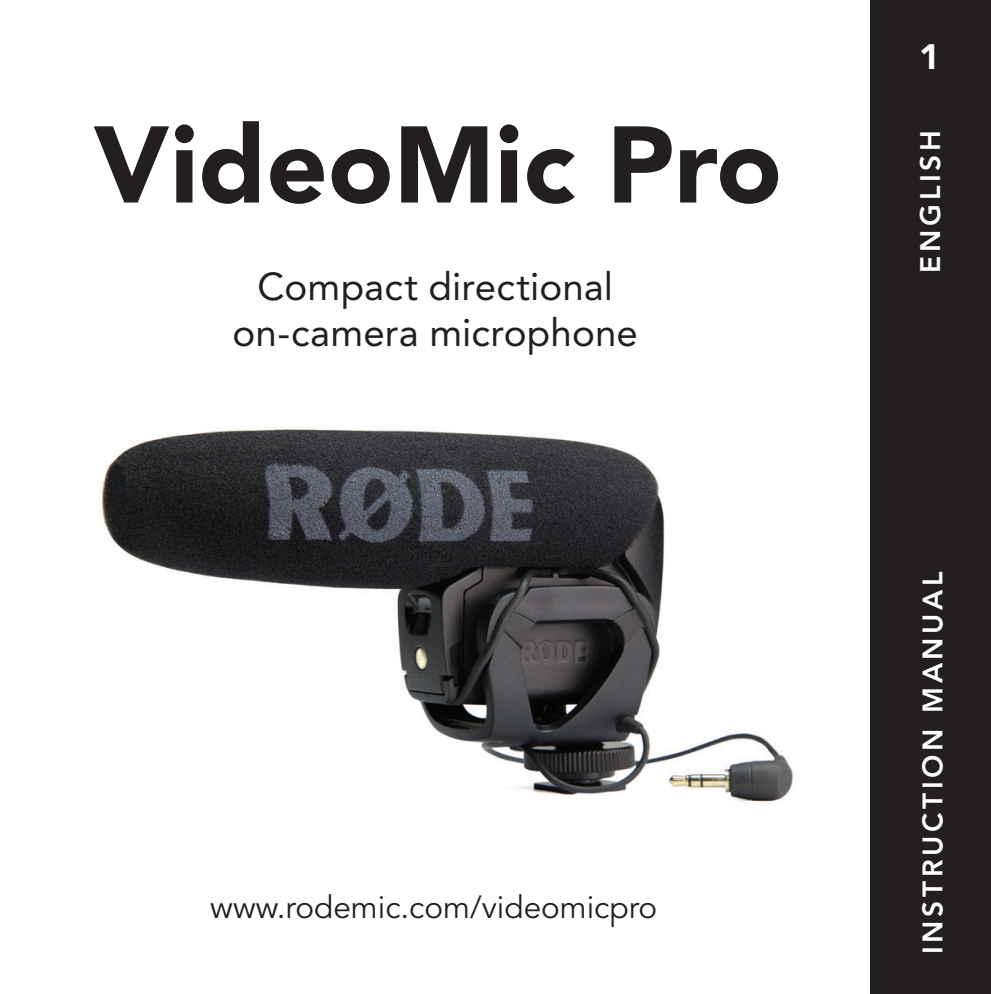
<style>
.page{position:relative;width:991px;height:994px;background:#fff}
.page>*{position:absolute;margin:0;border:0;box-sizing:border-box;transform-origin:0 0}
.t1{font:900 107.45px "Avenir";color:#231f20}
.t2{font:38.5px/46.2px "Avenir";letter-spacing:.005em;color:#231f20;text-align:center}
.t3{font:900 35px "Avenir";color:#fff}
.t4{font:31.5px "Avenir";color:#231f20}
.t5{font:800 28px "Avenir";letter-spacing:.13em;color:#fff}
</style>
<div class="page">
<img style="left:99px;top:427px;width:694px;height:375px">
<div style="left:870px;top:0;width:120px;height:993px;background:#231f20"></div>
<h1 class="t1" style="left:94px;top:100px;width:689px">VideoMic Pro</h1>
<p class="t2" style="left:232px;top:263px;width:407px">Compact directional on-camera microphone</p>
<p class="t4" style="left:210px;top:888px;width:448px">www.rodemic.com/videomicpro</p>
<p class="t3" style="left:919px;top:35px;width:22px">1</p>
<p class="t5" style="left:913px;top:272px;width:144px;rotate:-90deg">ENGLISH</p>
<p class="t5" style="left:916px;top:953px;width:384px;rotate:-90deg">INSTRUCTION MANUAL</p>
</div>
